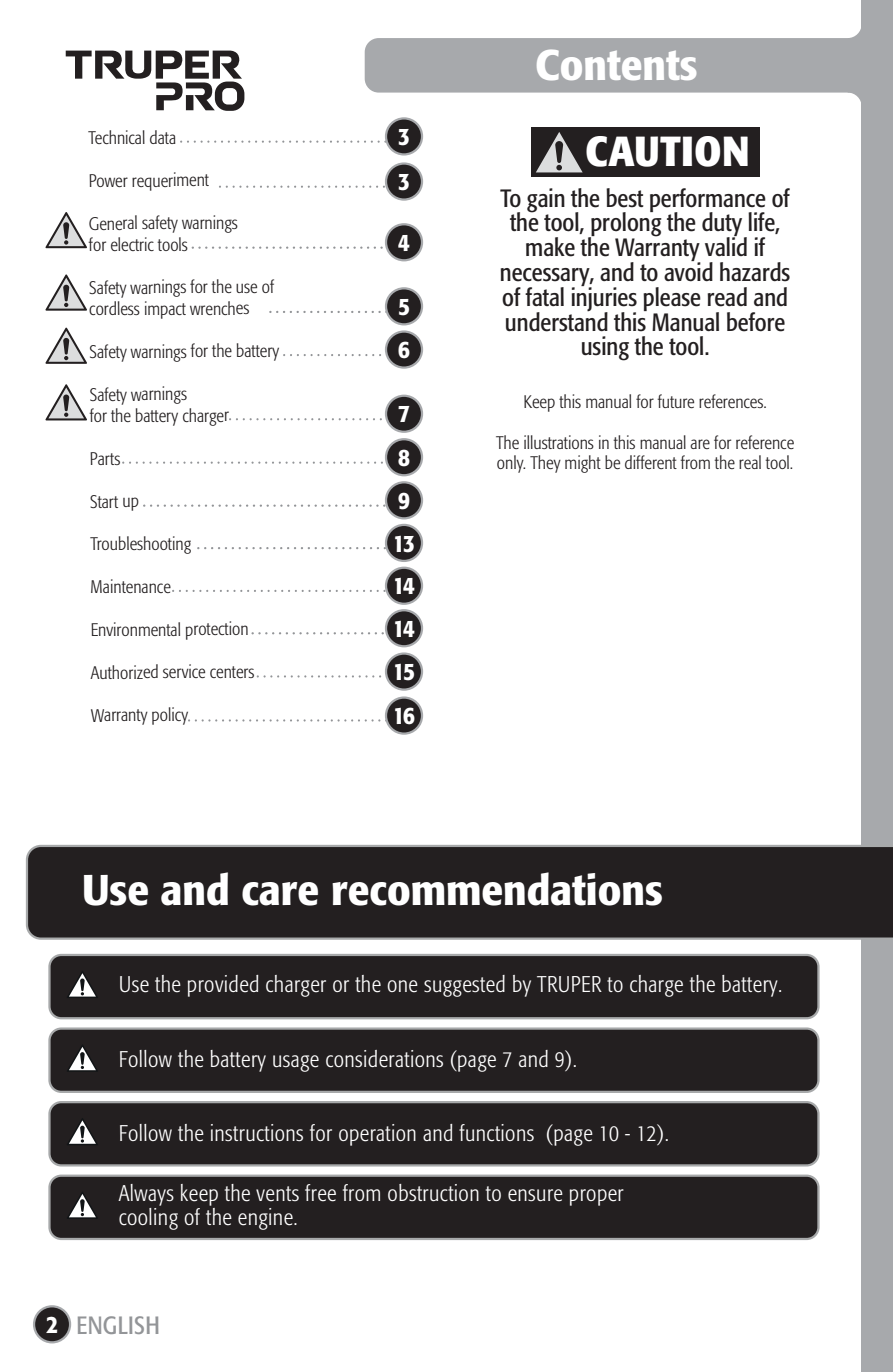
<style>
.page{position:relative;width:893px;height:1372px;background:#fff}
.page>*{position:absolute;margin:0;border:0;box-sizing:border-box;transform-origin:0 0}
.t1{font:500 condensed 42.52px "Formata";color:#fff;scale:1.11 1}
.t2{font:700 condensed 41.62px "Formata";letter-spacing:.01em;color:#fff}
.t3{font:condensed 24.75px/24.8px "Formata";color:#231f20;text-align:center}
.t4{font:500 condensed 24.75px/43.2px "Formata";letter-spacing:-.07em;color:#fff}
.t5{font:condensed 24.75px "Formata";letter-spacing:.02em;color:#939598}
.t6{font:300 condensed 22.5px/24.8px "Formata";letter-spacing:.02em;color:#fff}
.t7{font:300 condensed 18px/21.4px "Formata";color:#231f20}
</style>
<div class="page">
<div style="left:862px;top:0;width:31px;height:1371px;background:#a7a9ac"></div>
<div style="left:365px;top:38px;width:497px;height:55px;background:#a7a9ac;border-radius:14px"></div>
<svg style="left:848px;top:24px;width:14px;height:82px"></svg>
<svg style="left:181px;top:140px;width:205px;height:3px"></svg>
<svg style="left:220px;top:185px;width:166px;height:3px"></svg>
<svg style="left:193px;top:246px;width:193px;height:3px"></svg>
<svg style="left:270px;top:311px;width:116px;height:2px"></svg>
<svg style="left:284px;top:354px;width:102px;height:2px"></svg>
<svg style="left:230px;top:418px;width:156px;height:2px"></svg>
<svg style="left:123px;top:461px;width:263px;height:3px"></svg>
<svg style="left:144px;top:504px;width:242px;height:3px"></svg>
<svg style="left:198px;top:547px;width:188px;height:2px"></svg>
<svg style="left:173px;top:589px;width:213px;height:3px"></svg>
<svg style="left:253px;top:632px;width:133px;height:2px"></svg>
<svg style="left:258px;top:675px;width:128px;height:2px"></svg>
<svg style="left:189px;top:719px;width:197px;height:2px"></svg>
<svg style="left:66px;top:51px;width:178px;height:60px"></svg>
<div style="left:34px;top:1306px;width:36px;height:36px;background:#231f20;border-radius:50%"></div>
<div style="left:33px;top:1305px;width:38px;height:38px;border:2px solid #a7a9ac;border-radius:50%"></div>
<div style="left:386px;top:118px;width:36px;height:36px;background:#231f20;border-radius:50%"></div>
<div style="left:385px;top:117px;width:38px;height:38px;border:2px solid #a7a9ac;border-radius:50%"></div>
<div style="left:386px;top:163px;width:36px;height:36px;background:#231f20;border-radius:50%"></div>
<div style="left:385px;top:162px;width:38px;height:39px;border:2px solid #a7a9ac;border-radius:50%"></div>
<div style="left:386px;top:224px;width:36px;height:36px;background:#231f20;border-radius:50%"></div>
<div style="left:385px;top:223px;width:38px;height:38px;border:2px solid #a7a9ac;border-radius:50%"></div>
<div style="left:386px;top:288px;width:36px;height:36px;background:#231f20;border-radius:50%"></div>
<div style="left:385px;top:287px;width:38px;height:38px;border:2px solid #a7a9ac;border-radius:50%"></div>
<div style="left:386px;top:331px;width:36px;height:36px;background:#231f20;border-radius:50%"></div>
<div style="left:385px;top:330px;width:38px;height:39px;border:2px solid #a7a9ac;border-radius:50%"></div>
<div style="left:386px;top:396px;width:36px;height:36px;background:#231f20;border-radius:50%"></div>
<div style="left:385px;top:394px;width:38px;height:39px;border:2px solid #a7a9ac;border-radius:50%"></div>
<div style="left:386px;top:439px;width:36px;height:36px;background:#231f20;border-radius:50%"></div>
<div style="left:385px;top:438px;width:38px;height:38px;border:2px solid #a7a9ac;border-radius:50%"></div>
<div style="left:386px;top:482px;width:36px;height:36px;background:#231f20;border-radius:50%"></div>
<div style="left:385px;top:481px;width:38px;height:38px;border:2px solid #a7a9ac;border-radius:50%"></div>
<div style="left:386px;top:525px;width:36px;height:36px;background:#231f20;border-radius:50%"></div>
<div style="left:385px;top:523px;width:38px;height:39px;border:2px solid #a7a9ac;border-radius:50%"></div>
<div style="left:386px;top:567px;width:36px;height:36px;background:#231f20;border-radius:50%"></div>
<div style="left:385px;top:566px;width:38px;height:39px;border:2px solid #a7a9ac;border-radius:50%"></div>
<div style="left:386px;top:610px;width:36px;height:36px;background:#231f20;border-radius:50%"></div>
<div style="left:385px;top:609px;width:38px;height:38px;border:2px solid #a7a9ac;border-radius:50%"></div>
<div style="left:386px;top:653px;width:36px;height:36px;background:#231f20;border-radius:50%"></div>
<div style="left:385px;top:652px;width:38px;height:38px;border:2px solid #a7a9ac;border-radius:50%"></div>
<div style="left:386px;top:697px;width:36px;height:36px;background:#231f20;border-radius:50%"></div>
<div style="left:385px;top:696px;width:38px;height:38px;border:2px solid #a7a9ac;border-radius:50%"></div>
<svg style="left:45px;top:212px;width:42px;height:36px"></svg>
<svg style="left:45px;top:274px;width:42px;height:37px"></svg>
<svg style="left:45px;top:327px;width:42px;height:37px"></svg>
<svg style="left:45px;top:384px;width:42px;height:36px"></svg>
<svg style="left:25px;top:843px;width:868px;height:97px;background:#2f2b2c"></svg>
<div style="left:48px;top:1027px;width:772px;height:65px;background:#231f20;border:2px solid #a7a9aa;border-radius:12px"></div>
<svg style="left:67px;top:1045px;width:31px;height:26px"></svg>
<div style="left:48px;top:1100px;width:772px;height:66px;background:#231f20;border:2px solid #a7a9aa;border-radius:12px"></div>
<svg style="left:67px;top:1118px;width:31px;height:27px"></svg>
<div style="left:48px;top:1174px;width:772px;height:65px;background:#231f20;border:2px solid #a7a9aa;border-radius:12px"></div>
<svg style="left:67px;top:1192px;width:31px;height:26px"></svg>
<div style="left:48px;top:953px;width:772px;height:66px;background:#231f20;border:2px solid #a7a9aa;border-radius:12px"></div>
<svg style="left:67px;top:971px;width:31px;height:27px"></svg>
<div style="left:531px;top:127px;width:229px;height:49px;background:#231f20"></div>
<svg style="left:536px;top:132px;width:47px;height:41px"></svg>
<p class="t7" style="left:88px;top:127px;width:89px">Technical data</p>
<p class="t7" style="left:89px;top:170px;width:122px">Power requeriment</p>
<p class="t7" style="left:89px;top:212px;width:151px">General safety warnings for electric tools</p>
<p class="t7" style="left:89px;top:276px;width:187px">Safety warnings for the use of cordless impact wrenches</p>
<p class="t7" style="left:89px;top:341px;width:191px">Safety warnings for the battery</p>
<p class="t7" style="left:90px;top:384px;width:141px">Safety warnings<br>for the battery charger</p>
<p class="t7" style="left:90px;top:448px;width:32px">Parts</p>
<p class="t7" style="left:90px;top:491px;width:50px">Start up</p>
<p class="t7" style="left:90px;top:533px;width:102px">Troubleshooting</p>
<p class="t7" style="left:91px;top:576px;width:82px">Maintenance</p>
<p class="t7" style="left:91px;top:618px;width:159px">Environmental protection</p>
<p class="t7" style="left:91px;top:661px;width:165px">Authorized service centers</p>
<p class="t7" style="left:91px;top:704px;width:99px">Warranty policy</p>
<h3 class="t4" style="left:398px;top:114px;width:13px;line-height:45.2px">3<br>3</h3>
<h3 class="t4" style="left:398px;top:220px;width:13px">4</h3>
<h3 class="t4" style="left:398px;top:284px;width:13px">5<br>6</h3>
<h3 class="t4" style="left:393px;top:392px;width:23px">7<br>8<br>9<br>13<br>14<br>14<br>15<br>16</h3>
<h1 class="t1" style="left:535px;top:39px;width:148px">Contents</h1>
<h2 class="t2" style="left:585px;top:125px;width:165px">CAUTION</h2>
<h3 class="t3" style="left:500px;top:186px;width:292px">To gain the best performance of the tool, prolong the duty life, make the Warranty valid if necessary, and to avoid hazards of fatal injuries please read and understand this Manual before using the tool.</h3>
<p class="t7" style="left:523px;top:391px;width:245px">Keep this manual for future references.</p>
<p class="t7" style="left:496px;top:433px;width:300px;line-height:20.2px">The illustrations in this manual are for reference only. They might be different from the real tool.</p>
<h1 class="t1" style="left:82px;top:864px;width:525px">Use and care recommendations</h1>
<p class="t6" style="left:119px;top:971px;width:665px">Use the provided charger or the one suggested by TRUPER to charge the battery.</p>
<p class="t6" style="left:119px;top:1047px;width:460px">Follow the battery usage considerations (page 7 and 9).</p>
<p class="t6" style="left:119px;top:1120px;width:552px">Follow the instructions for operation and functions (page 10 - 12).</p>
<p class="t6" style="left:119px;top:1180px;width:506px">Always keep the vents free from obstruction to ensure proper cooling of the engine.</p>
<h3 class="t4" style="left:46px;top:1302px;width:13px">2</h3>
<h3 class="t5" style="left:77px;top:1310px;width:85px">ENGLISH</h3>
</div>
